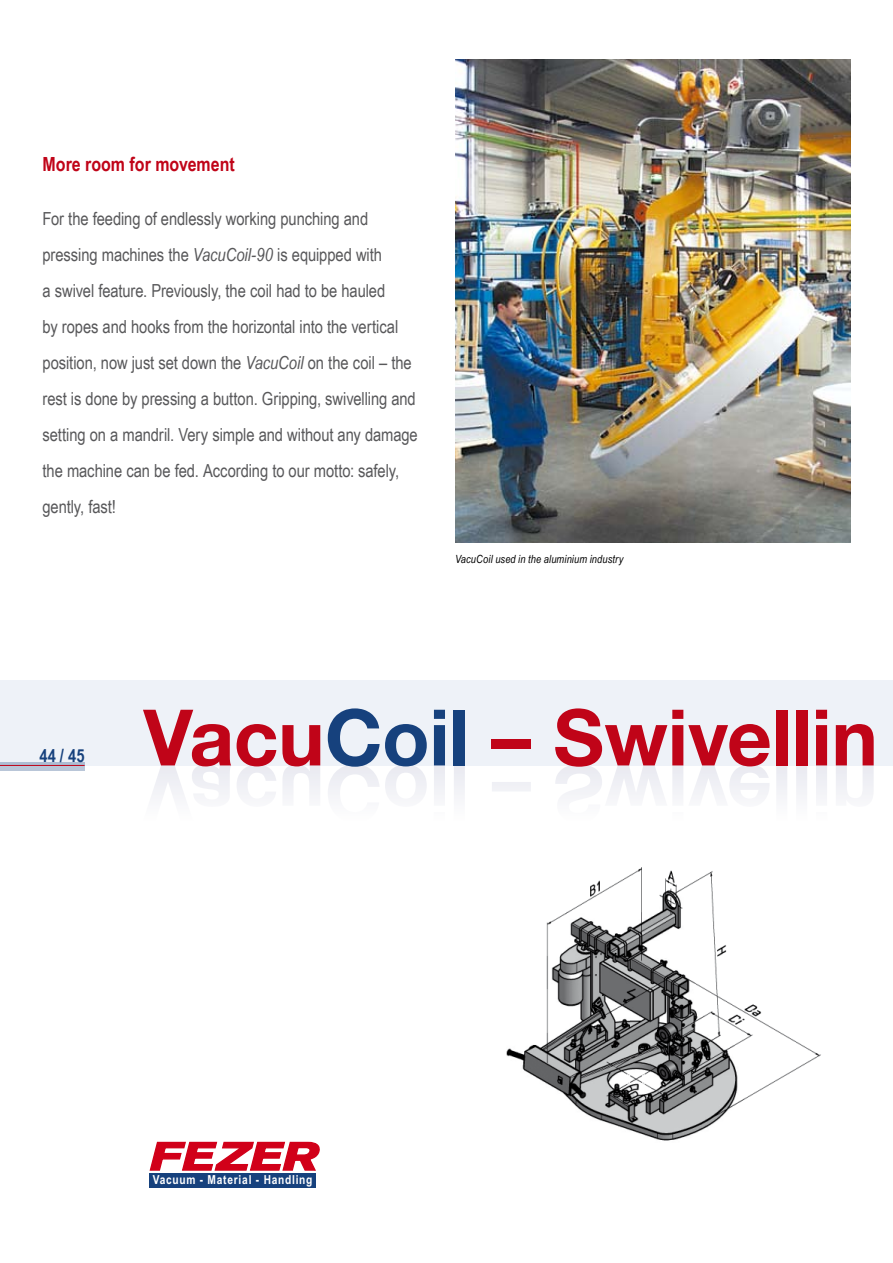
<style>
.page{position:relative;width:893px;height:1263px;background:#fff}
.page>*{position:absolute;margin:0;border:0;box-sizing:border-box;transform-origin:0 0}
.t1{font:700 78px "Helvetica Neue";letter-spacing:-.005em;color:#c00418}
.t2{font:700 19.5px "Arial Narrow";color:#c00418}
.t3{font:18px/36px "Arial Narrow";letter-spacing:-.005em;color:#58585a}
.t4{font:700 18px "Arial Narrow";color:#16417d}
.t5{font:700 12.45px "Arial Narrow";letter-spacing:.06em;color:#fff}
.t6{font:italic 11.25px "Arial Narrow";letter-spacing:.015em;color:#000}
.s1{font-style:italic}
.s2{color:#16417d}
</style>
<div class="page">
<div style="left:0;top:680px;width:893px;height:85px;background:#eef2f8"></div>
<svg style="left:0;top:762px;width:85px;height:9px"></svg>
<hr style="left:0;top:765px;width:85px;height:1px;background:#c00418">
<svg style="left:150px;top:1142px;width:170px;height:29px"></svg>
<div style="left:150px;top:1173px;width:166px;height:14px;background:#16417d"></div>
<img style="left:506px;top:867px;width:315px;height:274px">
<img style="left:455px;top:60px;width:395px;height:482px">
<p class="t2" style="left:43px;top:149px;width:194px">More room for movement</p>
<p class="t3" style="left:43px;top:200px;width:377px">For the feeding of endlessly working punching and pressing machines the <span class="s1">VacuCoil-90</span> is equipped with<br>a swivel feature. Previously, the coil had to be hauled<br>by ropes and hooks from the horizontal into the vertical position, now just set down the <span class="s1">VacuCoil</span> on the coil – the rest is done by pressing a button. Gripping, swivelling and setting on a mandril. Very simple and without any damage the machine can be fed. According to our motto: safely, gently, fast!</p>
<p class="t6" style="left:455px;top:551px;width:170px">VacuCoil used in the aluminium industry</p>
<p class="t4" style="left:39px;top:742px;width:47px">44 / 45</p>
<h1 class="t1" style="left:144px;top:689px;width:736px">Vacu<span class="s2">Coil</span> – Swivellin</h1>
<p class="t5" style="left:153px;top:1170px;width:161px">Vacuum - Material - Handling</p>
</div>
